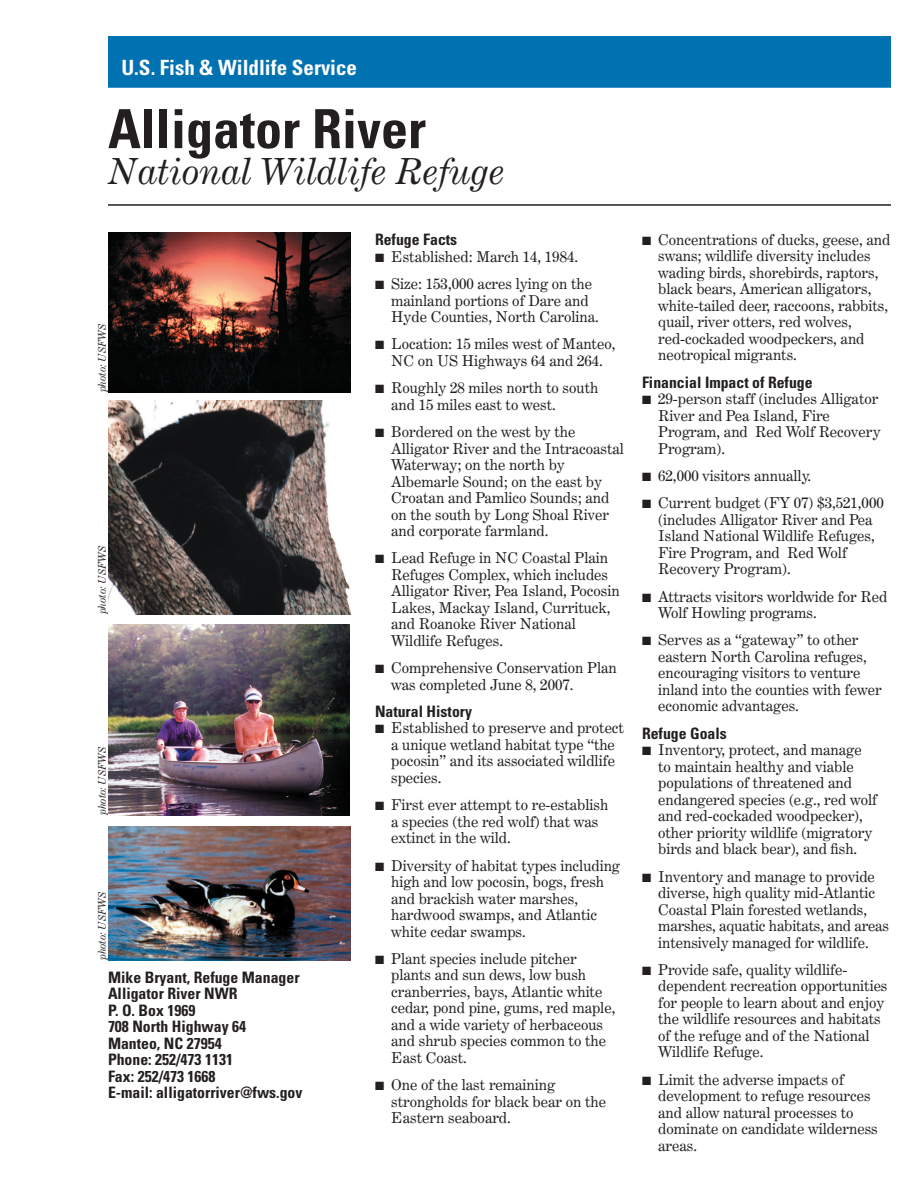
<style>
.page{position:relative;width:918px;height:1188px;background:#fff}
.page>*{position:absolute;margin:0;border:0;box-sizing:border-box;transform-origin:0 0}
.t1{font:700 condensed 54px "Univers";color:#231f20}
.t2{font:italic 36px "Century Expanded BT";color:#231f20}
.t3{font:700 condensed 21px "Univers";color:#fff}
.t4{font:700 condensed 15.75px/16.5px "Univers";color:#231f20}
.t5{font:15px/16.5px "Century Expanded BT";color:#231f20}
.t6{font:italic 10.5px "Century Expanded BT";color:#231f20}
</style>
<div class="page">
<div style="left:109px;top:37px;width:781px;height:50px;background:#0071b1"></div>
<div style="left:108px;top:36px;width:783px;height:52px;border:2px solid #0071b1"></div>
<hr style="left:108px;top:204px;width:783px;height:2px;background:#231f20">
<img style="left:109px;top:624px;width:240px;height:191px">
<img style="left:108px;top:401px;width:243px;height:213px">
<img style="left:108px;top:233px;width:243px;height:159px">
<img style="left:108px;top:827px;width:243px;height:133px">
<h3 class="t3" style="left:122px;top:54px;width:237px">U.S. Fish &amp; Wildlife Service</h3>
<h1 class="t1" style="left:108px;top:96px;width:320px">Alligator River</h1>
<h2 class="t2" style="left:108px;top:149px;width:398px">National Wildlife Refuge</h2>
<p class="t6" style="left:96px;top:392px;width:70px;rotate:-90deg">photo: USFWS</p>
<p class="t6" style="left:96px;top:614px;width:70px;rotate:-90deg">photo: USFWS</p>
<p class="t6" style="left:96px;top:815px;width:70px;rotate:-90deg">photo: USFWS</p>
<p class="t6" style="left:96px;top:960px;width:70px;rotate:-90deg">photo: USFWS</p>
<p class="t4" style="left:108px;top:969px;width:196px">Mike Bryant, Refuge Manager<br>Alligator River NWR<br>P. O. Box 1969<br>708 North Highway 64<br>Manteo, NC 27954<br>Phone: 252/473 1131<br>Fax: 252/473 1668<br>E-mail: alligatorriver@fws.gov</p>
<p class="t4" style="left:375px;top:231px;width:84px">Refuge Facts</p>
<p class="t5" style="left:375px;top:248px;width:205px">■ Established: March 14, 1984.</p>
<p class="t5" style="left:391px;top:275px;width:209px;text-indent:-16px">■ Size: 153,000 acres lying on the mainland portions of Dare and<br>Hyde Counties, North Carolina.</p>
<p class="t5" style="left:375px;top:336px;width:242px;text-align:center">■ Location: 15 miles west of Manteo,<br>NC on US Highways 64 and 264.</p>
<p class="t5" style="left:391px;top:380px;width:209px;text-indent:-16px">■ Roughly 28 miles north to south and 15 miles east to west.</p>
<p class="t5" style="left:391px;top:423px;width:234px;text-indent:-16px">■ Bordered on the west by the<br>Alligator River and the Intracoastal<br>Waterway; on the north by<br>Albemarle Sound; on the east by<br>Croatan and Pamlico Sounds; and on the south by Long Shoal River and corporate farmland.</p>
<p class="t5" style="left:391px;top:550px;width:230px;text-indent:-16px">■ Lead Refuge in NC Coastal Plain<br>Refuges Complex, which includes<br>Alligator River, Pea Island, Pocosin<br>Lakes, Mackay Island, Currituck, and Roanoke River National<br>Wildlife Refuges.</p>
<p class="t5" style="left:391px;top:659px;width:227px;text-indent:-16px">■ Comprehensive Conservation Plan was completed June 8, 2007.</p>
<p class="t4" style="left:375px;top:703px;width:99px">Natural History</p>
<p class="t5" style="left:391px;top:720px;width:234px;text-indent:-16px">■ Established to preserve and protect a unique wetland habitat type “the pocosin” and its associated wildlife species.</p>
<p class="t5" style="left:391px;top:797px;width:219px;text-indent:-16px">■ First ever attempt to re-establish a species (the red wolf) that was extinct in the wild.</p>
<p class="t5" style="left:391px;top:857px;width:230px;text-indent:-16px">■ Diversity of habitat types including high and low pocosin, bogs, fresh and brackish water marshes, hardwood swamps, and Atlantic white cedar swamps.</p>
<p class="t5" style="left:391px;top:950px;width:226px;text-indent:-16px">■ Plant species include pitcher plants and sun dews, low bush cranberries, bays, Atlantic white cedar, pond pine, gums, red maple, and a wide variety of herbaceous and shrub species common to the<br>East Coast.</p>
<p class="t5" style="left:391px;top:1076px;width:216px;text-indent:-16px">■ One of the last remaining strongholds for black bear on the<br>Eastern seaboard.</p>
<p class="t5" style="left:658px;top:231px;width:234px;text-indent:-16px">■ Concentrations of ducks, geese, and swans; wildlife diversity includes wading birds, shorebirds, raptors, black bears, American alligators, white-tailed deer, raccoons, rabbits, quail, river otters, red wolves, red-cockaded woodpeckers, and neotropical migrants.</p>
<p class="t4" style="left:642px;top:374px;width:172px">Financial Impact of Refuge</p>
<p class="t5" style="left:658px;top:390px;width:224px;text-indent:-16px">■ 29-person staff (includes Alligator<br>River and Pea Island, Fire<br>Program, and Red Wolf Recovery<br>Program).</p>
<p class="t5" style="left:642px;top:467px;width:171px">■ 62,000 visitors annually.</p>
<p class="t5" style="left:658px;top:495px;width:227px;text-indent:-16px">■ Current budget (FY 07) $3,521,000 (includes Alligator River and Pea<br>Island National Wildlife Refuges,<br>Fire Program, and Red Wolf<br>Recovery Program).</p>
<p class="t5" style="left:658px;top:588px;width:231px;text-indent:-16px">■ Attracts visitors worldwide for Red<br>Wolf Howling programs.</p>
<p class="t5" style="left:658px;top:632px;width:225px;text-indent:-16px">■ Serves as a “gateway” to other eastern North Carolina refuges, encouraging visitors to venture inland into the counties with fewer economic advantages.</p>
<p class="t4" style="left:642px;top:725px;width:86px">Refuge Goals</p>
<p class="t5" style="left:658px;top:741px;width:221px;text-indent:-16px">■ Inventory, protect, and manage to maintain healthy and viable populations of threatened and endangered species (e.g., red wolf and red-cockaded woodpecker), other priority wildlife (migratory birds and black bear), and fish.</p>
<p class="t5" style="left:658px;top:868px;width:232px;text-indent:-16px">■ Inventory and manage to provide diverse, high quality mid-Atlantic Coastal Plain forested wetlands, marshes, aquatic habitats, and areas intensively managed for wildlife.</p>
<p class="t5" style="left:658px;top:961px;width:231px;text-indent:-16px">■ Provide safe, quality wildlife&shy;dependent recreation opportunities for people to learn about and enjoy the wildlife resources and habitats of the refuge and of the National<br>Wildlife Refuge.</p>
<p class="t5" style="left:658px;top:1071px;width:221px;text-indent:-16px">■ Limit the adverse impacts of development to refuge resources and allow natural processes to dominate on candidate wilderness areas.</p>
</div>
